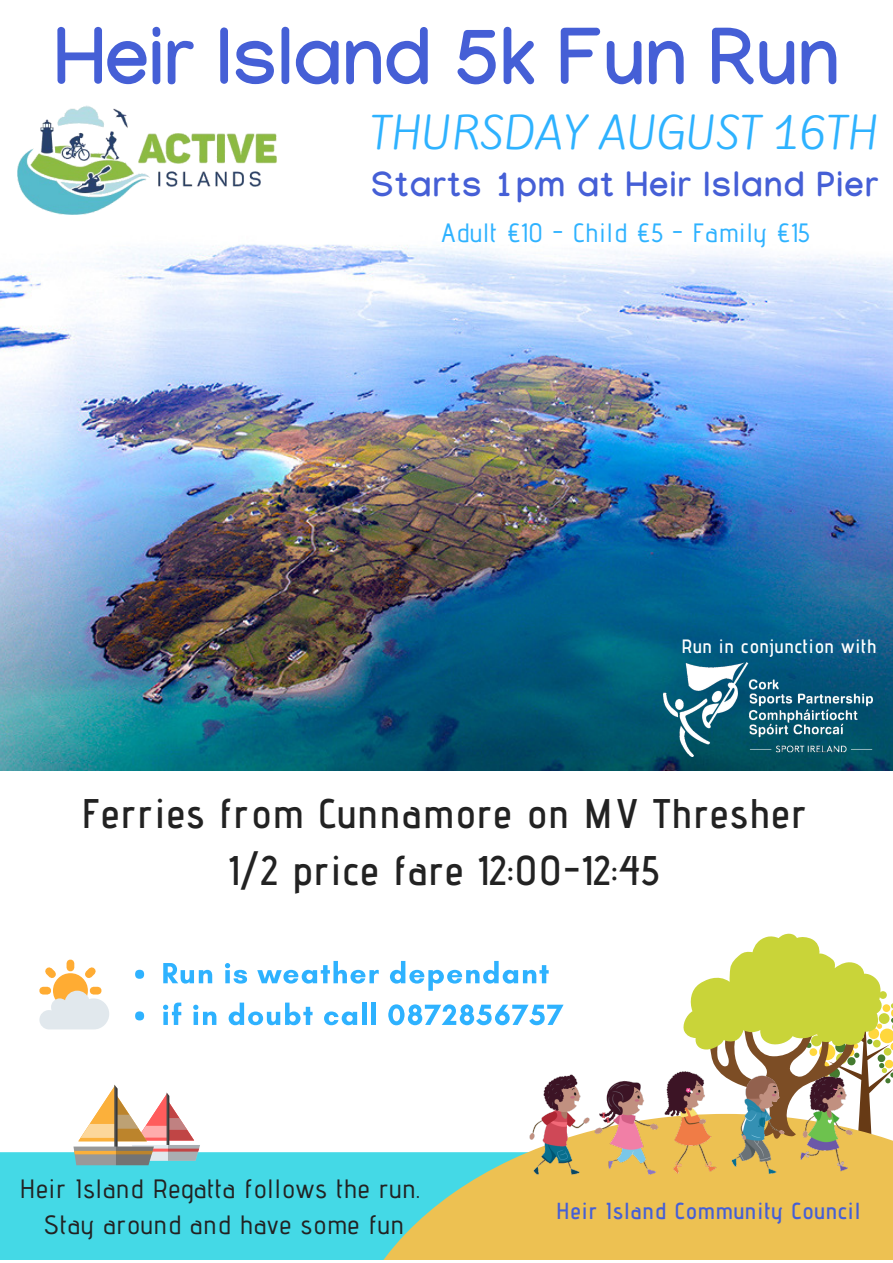
<style>
.page{position:relative;width:893px;height:1263px;background:#fff}
.page>*{position:absolute;margin:0;border:0;box-sizing:border-box;transform-origin:0 0}
.t1{font:700 79.5px "Manjari";color:#455fd6}
.t2{font:600 41.4px/57.4px "Advent Pro";letter-spacing:.04em;color:#222;text-align:center}
.t3{font:39.75px "Kite One";letter-spacing:.01em;color:#2eb2ff}
.t4{font:700 34.8px "Manjari";letter-spacing:.04em;color:#455fd6}
.t5{font:500 26.55px/36px "Advent Pro";letter-spacing:.04em;color:#222;text-align:center}
.t6{font:500 26.55px "Advent Pro";letter-spacing:.04em;color:#2eb2ff}
.t7{font:600 23.25px "Advent Pro";letter-spacing:.04em;color:#455fd6}
.t8{font:600 19.35px "Advent Pro";letter-spacing:.04em;color:#fff}
</style>
<div class="page">
<img style="left:0;top:239px;width:893px;height:531px">
<img style="left:17px;top:105px;width:260px;height:110px">
<img style="left:663px;top:662px;width:210px;height:95px">
<div style="left:0;top:1152px;width:340px;height:108px;background:#44d9e6"></div>
<svg style="left:340px;top:1139px;width:553px;height:121px;background:#cac878"></svg>
<div style="left:135px;top:970px;width:9px;height:9px;background:#2eb2ff;border-radius:50%"></div>
<svg style="left:163px;top:963px;width:49px;height:20px"></svg>
<svg style="left:225px;top:963px;width:22px;height:20px"></svg>
<svg style="left:257px;top:961px;width:122px;height:22px"></svg>
<svg style="left:390px;top:961px;width:159px;height:30px"></svg>
<div style="left:135px;top:1011px;width:9px;height:9px;background:#2eb2ff;border-radius:50%"></div>
<svg style="left:163px;top:1002px;width:18px;height:23px"></svg>
<svg style="left:193px;top:1005px;width:23px;height:20px"></svg>
<svg style="left:229px;top:1002px;width:84px;height:23px"></svg>
<svg style="left:324px;top:1011px;width:33px;height:14px"></svg>
<hr style="left:362px;top:1002px;width:4px;height:23px;background:#2eb2ff">
<div style="left:371px;top:1002px;width:5px;height:23px;background:#2eb2ff"></div>
<svg style="left:388px;top:1004px;width:176px;height:21px"></svg>
<svg style="left:39px;top:960px;width:70px;height:69px"></svg>
<svg style="left:683px;top:934px;width:210px;height:205px"></svg>
<img style="left:522px;top:1070px;width:339px;height:109px">
<svg style="left:73px;top:1084px;width:127px;height:81px"></svg>
<h1 class="t1" style="left:54px;top:25px;width:787px">Heir Island 5k Fun Run</h1>
<p class="t3" style="left:371px;top:105px;width:509px">THURSDAY AUGUST 16TH</p>
<p class="t4" style="left:371px;top:171px;width:509px">Starts 1pm at Heir Island Pier</p>
<p class="t6" style="left:441px;top:217px;width:370px">Adult €10 - Child €5 - Family €15</p>
<p class="t8" style="left:681px;top:635px;width:197px">Run in conjunction with</p>
<p class="t2" style="left:81px;top:784px;width:727px">Ferries from Cunnamore on MV Thresher<br>1/2 price fare 12:00-12:45</p>
<p class="t5" style="left:20px;top:1171px;width:402px">Heir Island Regatta follows the run.<br>Stay around and have some fun</p>
<p class="t7" style="left:556px;top:1196px;width:306px">Heir Island Community Council</p>
</div>
